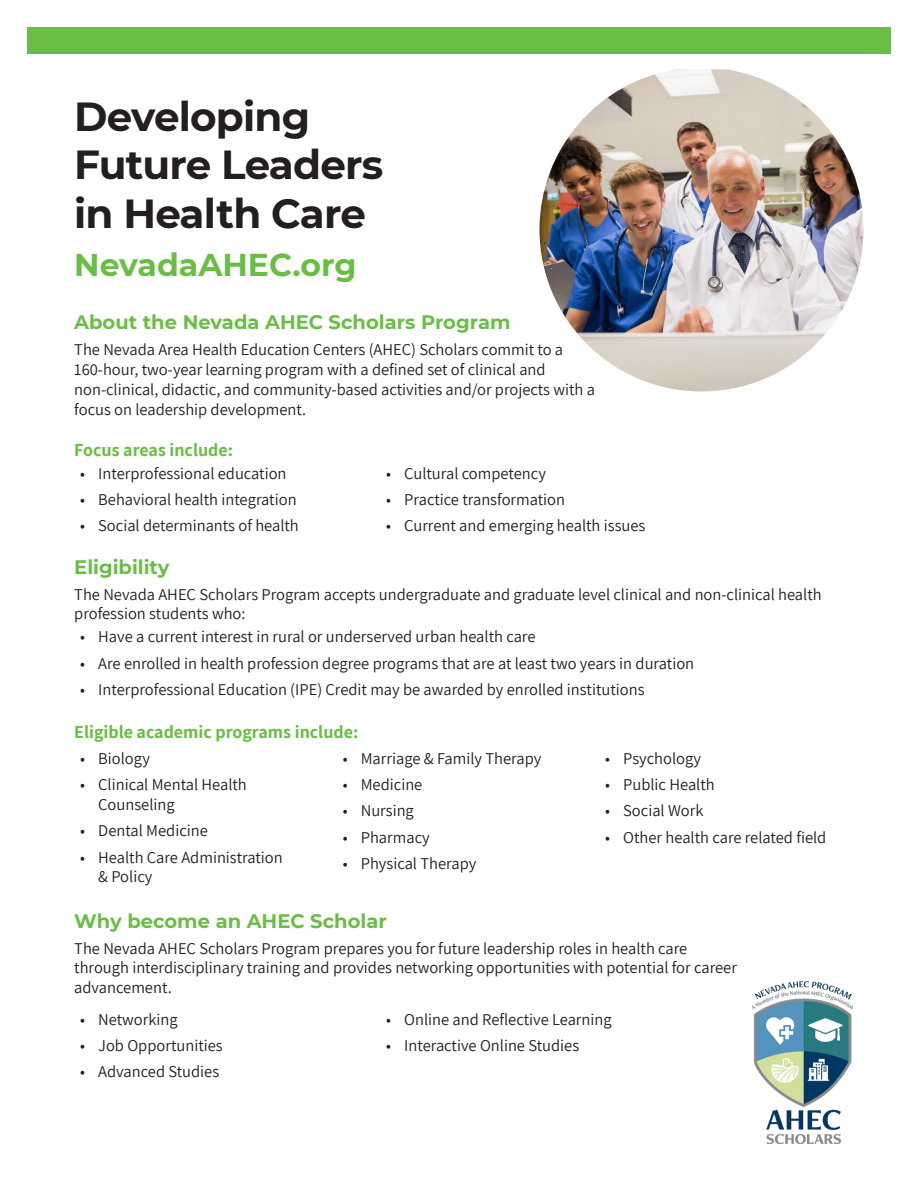
<style>
.page{position:relative;width:918px;height:1188px;background:#fff}
.page>*{position:absolute;margin:0;border:0;box-sizing:border-box;transform-origin:0 0}
.t1{font:700 40.5px "Montserrat";letter-spacing:-.02em;color:#231f20}
.t2{font:700 31.5px "Montserrat";color:#69be46}
.Back_-_green_heading{font:700 19.5px "Montserrat";color:#69be46}
.t3{font:700 18px "Assistant";color:#69be46}
.t4{font:16.5px/19.8px "Assistant";color:#231f20}
</style>
<div class="page">
<div style="left:27px;top:27px;width:864px;height:27px;background:#69be46"></div>
<img style="left:752px;top:982px;width:101px;height:162px">
<img style="left:540px;top:69px;width:324px;height:323px">
<p class="t1" style="left:74px;top:87px;width:237px">Developing</p>
<p class="t1" style="left:74px;top:136px;width:311px">Future Leaders</p>
<p class="t1" style="left:74px;top:184px;width:293px">in Health Care</p>
<p class="t2" style="left:74px;top:243px;width:284px">NevadaAHEC.org</p>
<p class="Back_-_green_heading" style="left:74px;top:308px;width:438px">About the Nevada AHEC Scholars Program</p>
<p class="t4" style="left:74px;top:339px;width:490px">The Nevada Area Health Education Centers (AHEC) Scholars commit to a</p>
<p class="t4" style="left:74px;top:359px;width:473px">160-hour, two-year learning program with a defined set of clinical and</p>
<p class="t4" style="left:74px;top:379px;width:522px">non-clinical, didactic, and community-based activities and/or projects with a</p>
<p class="t4" style="left:74px;top:398px;width:233px">focus on leadership development.</p>
<p class="t3" style="left:74px;top:438px;width:160px">Focus areas include:</p>
<p class="t4" style="left:80px;top:463px;width:208px">• Interprofessional education</p>
<p class="t4" style="left:80px;top:489px;width:218px">• Behavioral health integration</p>
<p class="t4" style="left:80px;top:515px;width:220px">• Social determinants of health</p>
<p class="t4" style="left:386px;top:463px;width:161px">• Cultural competency</p>
<p class="t4" style="left:386px;top:489px;width:180px">• Practice transformation</p>
<p class="t4" style="left:386px;top:515px;width:261px">• Current and emerging health issues</p>
<p class="Back_-_green_heading" style="left:74px;top:553px;width:97px">Eligibility</p>
<p class="t4" style="left:74px;top:583px;width:749px">The Nevada AHEC Scholars Program accepts undergraduate and graduate level clinical and non-clinical health profession students who:</p>
<p class="t4" style="left:80px;top:626px;width:457px">• Have a current interest in rural or underserved urban health care</p>
<p class="t4" style="left:80px;top:652px;width:615px">• Are enrolled in health profession degree programs that are at least two years in duration</p>
<p class="t4" style="left:80px;top:679px;width:566px">• Interprofessional Education (IPE) Credit may be awarded by enrolled institutions</p>
<p class="t3" style="left:74px;top:720px;width:286px">Eligible academic programs include:</p>
<p class="t4" style="left:80px;top:748px;width:71px">• Biology</p>
<p class="t4" style="left:98px;top:774px;width:150px;text-indent:-18px">• Clinical Mental Health<br>Counseling</p>
<p class="t4" style="left:80px;top:820px;width:129px">• Dental Medicine</p>
<p class="t4" style="left:98px;top:846px;width:186px;text-indent:-18px">• Health Care Administration &amp; Policy</p>
<p class="t4" style="left:343px;top:748px;width:200px">• Marriage &amp; Family Therapy</p>
<p class="t4" style="left:343px;top:774px;width:81px">• Medicine</p>
<p class="t4" style="left:343px;top:800px;width:73px">• Nursing</p>
<p class="t4" style="left:343px;top:827px;width:89px">• Pharmacy</p>
<p class="t4" style="left:343px;top:853px;width:135px">• Physical Therapy</p>
<p class="t4" style="left:605px;top:748px;width:97px">• Psychology</p>
<p class="t4" style="left:605px;top:774px;width:111px">• Public Health</p>
<p class="t4" style="left:605px;top:800px;width:100px">• Social Work</p>
<p class="t4" style="left:605px;top:827px;width:223px">• Other health care related field</p>
<p class="Back_-_green_heading" style="left:74px;top:907px;width:314px">Why become an AHEC Scholar</p>
<p class="t4" style="left:74px;top:937px;width:664px">The Nevada AHEC Scholars Program prepares you for future leadership roles in health care through interdisciplinary training and provides networking opportunities with potential for career advancement.</p>
<p class="t4" style="left:80px;top:1009px;width:99px">• Networking</p>
<p class="t4" style="left:80px;top:1035px;width:144px">• Job Opportunities</p>
<p class="t4" style="left:80px;top:1061px;width:140px">• Advanced Studies</p>
<p class="t4" style="left:386px;top:1009px;width:227px">• Online and Reflective Learning</p>
<p class="t4" style="left:386px;top:1035px;width:194px">• Interactive Online Studies</p>
</div>
